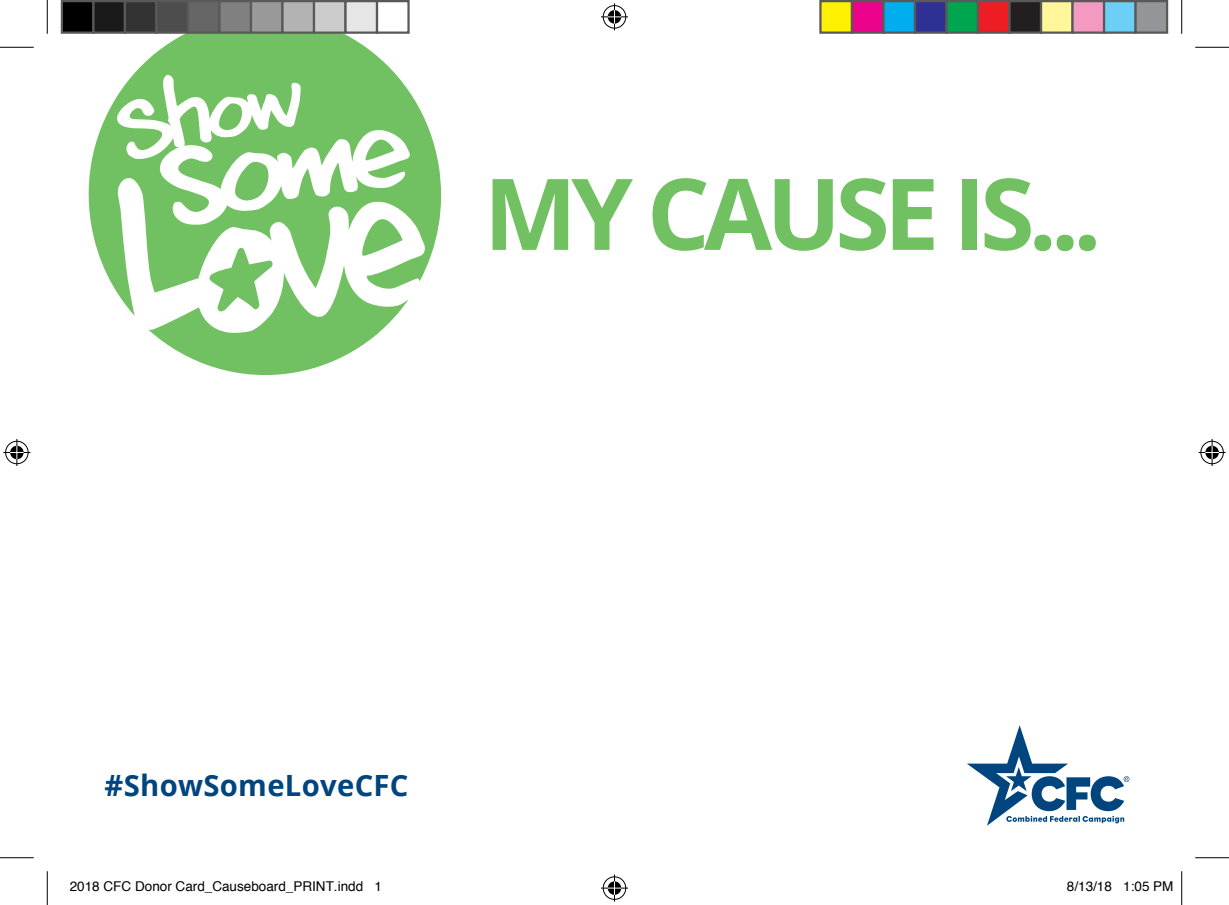
<style>
.page{position:relative;width:1229px;height:905px;background:#fff}
.page>*{position:absolute;margin:0;border:0;box-sizing:border-box;transform-origin:0 0}
.t1{font:700 99px "Open Sans";letter-spacing:-.06em;color:#71c162}
.t2{font:700 29.25px "Open Sans";letter-spacing:.01em;color:#01457f}
.t3{font:13.5px "Helvetica";color:#000}
</style>
<div class="page">
<svg style="left:88px;top:34px;width:353px;height:282px;fill:#71c162"></svg>
<svg style="left:148px;top:218px;width:261px;height:157px"></svg>
<svg style="left:967px;top:725px;width:162px;height:100px"></svg>
<hr style="left:0;top:47px;width:34px;height:1px;background:#000">
<hr style="left:1195px;top:47px;width:33px;height:1px;background:#000">
<hr style="left:0;top:857px;width:34px;height:1px;background:#000">
<hr style="left:1195px;top:857px;width:33px;height:1px;background:#000">
<hr style="left:47px;top:0;width:1px;height:34px;background:#000">
<hr style="left:47px;top:871px;width:1px;height:33px;background:#000">
<hr style="left:1181px;top:0;width:1px;height:34px;background:#000">
<hr style="left:1181px;top:871px;width:1px;height:33px;background:#000">
<svg style="left:601px;top:3px;width:27px;height:27px"></svg>
<svg style="left:601px;top:874px;width:27px;height:27px"></svg>
<svg style="left:3px;top:439px;width:27px;height:27px"></svg>
<svg style="left:1198px;top:439px;width:27px;height:27px"></svg>
<div style="left:62px;top:1px;width:31px;height:32px;background:#000"></div>
<div style="left:61px;top:0;width:33px;height:34px;border:2px solid #595959"></div>
<div style="left:93px;top:1px;width:32px;height:32px;background:#1a1a1a"></div>
<div style="left:92px;top:0;width:34px;height:34px;border:2px solid #595959"></div>
<div style="left:125px;top:1px;width:31px;height:32px;background:#333"></div>
<div style="left:124px;top:0;width:34px;height:34px;border:2px solid #595959"></div>
<div style="left:156px;top:1px;width:32px;height:32px;background:#4d4d4d"></div>
<div style="left:155px;top:0;width:34px;height:34px;border:2px solid #595959"></div>
<div style="left:188px;top:1px;width:31px;height:32px;background:#666"></div>
<div style="left:187px;top:0;width:33px;height:34px;border:2px solid #595959"></div>
<div style="left:219px;top:1px;width:32px;height:32px;background:#808080"></div>
<div style="left:218px;top:0;width:34px;height:34px;border:2px solid #595959"></div>
<div style="left:251px;top:1px;width:31px;height:32px;background:#999"></div>
<div style="left:250px;top:0;width:34px;height:34px;border:2px solid #595959"></div>
<div style="left:282px;top:1px;width:32px;height:32px;background:#b3b3b3"></div>
<div style="left:281px;top:0;width:34px;height:34px;border:2px solid #595959"></div>
<div style="left:314px;top:1px;width:31px;height:32px;background:#ccc"></div>
<div style="left:313px;top:0;width:33px;height:34px;border:2px solid #595959"></div>
<div style="left:345px;top:1px;width:32px;height:32px;background:#e6e6e6"></div>
<div style="left:344px;top:0;width:34px;height:34px;border:2px solid #595959"></div>
<div style="left:376px;top:0;width:34px;height:34px;border:2px solid #595959"></div>
<div style="left:820px;top:1px;width:32px;height:32px;background:#fff101"></div>
<div style="left:819px;top:0;width:34px;height:34px;border:2px solid #595959"></div>
<div style="left:852px;top:1px;width:31px;height:32px;background:#ed028c"></div>
<div style="left:850px;top:0;width:34px;height:34px;border:2px solid #595959"></div>
<div style="left:883px;top:1px;width:32px;height:32px;background:#00aeef"></div>
<div style="left:882px;top:0;width:34px;height:34px;border:2px solid #595959"></div>
<div style="left:915px;top:1px;width:31px;height:32px;background:#2e3092"></div>
<div style="left:914px;top:0;width:33px;height:34px;border:2px solid #595959"></div>
<div style="left:946px;top:1px;width:32px;height:32px;background:#00a54f"></div>
<div style="left:945px;top:0;width:34px;height:34px;border:2px solid #595959"></div>
<div style="left:978px;top:1px;width:31px;height:32px;background:#ee1d23"></div>
<div style="left:976px;top:0;width:34px;height:34px;border:2px solid #595959"></div>
<div style="left:1009px;top:1px;width:32px;height:32px;background:#231f20"></div>
<div style="left:1008px;top:0;width:34px;height:34px;border:2px solid #595959"></div>
<div style="left:1041px;top:1px;width:31px;height:32px;background:#fff79a"></div>
<div style="left:1040px;top:0;width:33px;height:34px;border:2px solid #595959"></div>
<div style="left:1072px;top:1px;width:32px;height:32px;background:#f499c2"></div>
<div style="left:1071px;top:0;width:34px;height:34px;border:2px solid #595959"></div>
<div style="left:1104px;top:1px;width:31px;height:32px;background:#6bcff6"></div>
<div style="left:1102px;top:0;width:34px;height:34px;border:2px solid #595959"></div>
<div style="left:1135px;top:1px;width:32px;height:32px;background:#939598"></div>
<div style="left:1134px;top:0;width:34px;height:34px;border:2px solid #595959"></div>
<p class="t1" style="left:483px;top:144px;width:619px">MY CAUSE IS...</p>
<p class="t2" style="left:105px;top:764px;width:305px">#ShowSomeLoveCFC</p>
<p class="t3" style="left:70px;top:876px;width:314px">2018 CFC Donor Card_Causeboard_PRINT.indd 1</p>
<p class="t3" style="left:1066px;top:876px;width:108px">8/13/18 1:05 PM</p>
</div>
